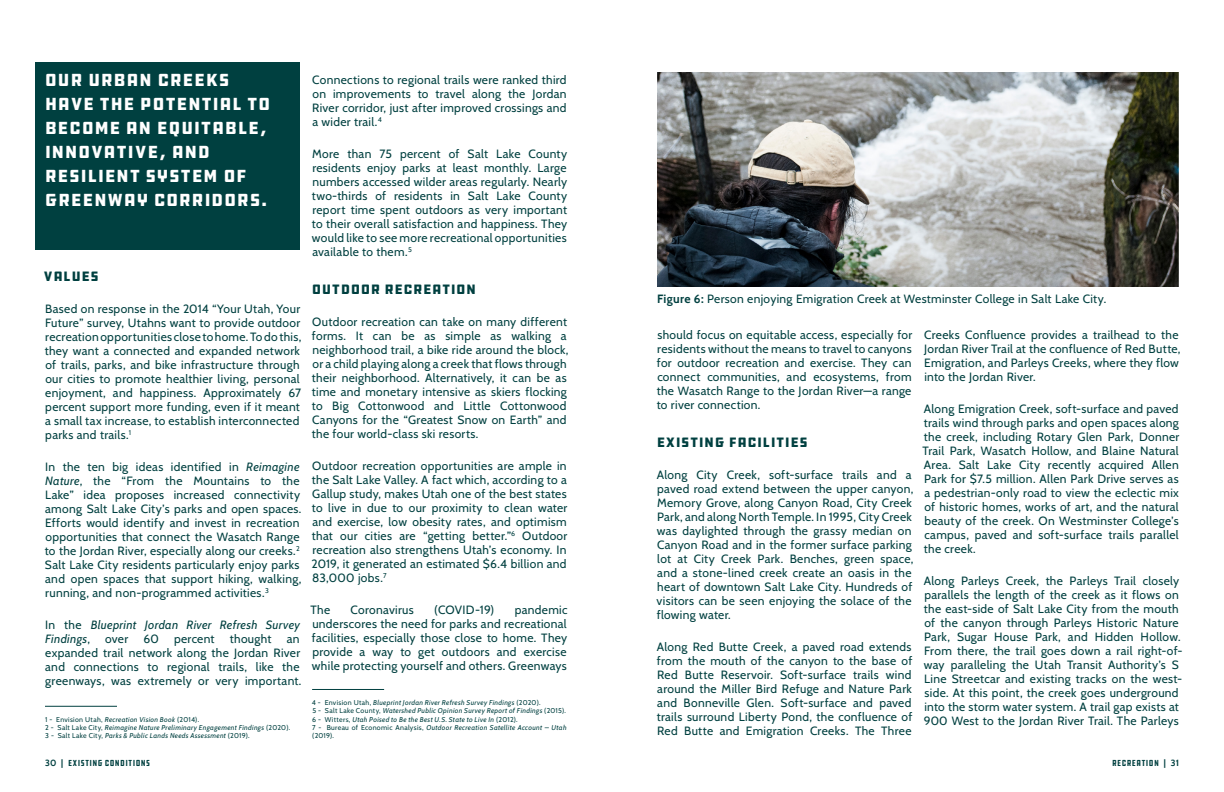
<style>
.page{position:relative;width:1224px;height:792px;background:#fff}
.page>*{position:absolute;margin:0;border:0;box-sizing:border-box;transform-origin:0 0}
.t1{font:18px/24px "DDC Hardware";letter-spacing:.035em;color:#fff}
.t2{font:14px "DDC Hardware";letter-spacing:.035em;color:#004040}
.t3{font:12px/14px "Cabin";letter-spacing:.025em;color:#004040;text-align:justify}
.t4{font:italic 12px/14px "Cabin";letter-spacing:.025em;color:#004040}
.t5{font:condensed 9px "DDC Hardware";letter-spacing:.05em;color:#004040}
.t6{font:italic 7px/8.4px "Cabin";letter-spacing:.045em;color:#004040}
.s1{font-style:italic}
.s2{font-style:normal}
.s3{font-weight:700}
.s4{font-family:"Cabin";font-weight:700;font-stretch:normal}
</style>
<div class="page">
<div style="left:35px;top:62px;width:265px;height:188px;background:#004040"></div>
<hr style="left:312px;top:689px;width:72px;height:1px;background:#004040">
<hr style="left:45px;top:706px;width:72px;height:1px;background:#004040">
<img style="left:657px;top:72px;width:522px;height:215px">
<h1 class="t1" style="left:45px;top:68px;width:227px">OUR URBAN CREEKS<br>HAVE THE POTENTIAL TO<br>BECOME AN EQUITABLE,<br>INNOVATIVE, AND<br>RESILIENT SYSTEM OF<br>GREENWAY CORRIDORS.</h1>
<p class="t2" style="left:44px;top:267px;width:56px">VALUES</p>
<p class="t3" style="left:45px;top:301px;width:258px;text-align:left">Based on response in the 2014 “Your Utah, Your Future” survey, Utahns want to provide outdoor recreation opportunities close to home. To do this, they want a connected and expanded network of trails, parks, and bike infrastructure through our cities to promote healthier living, personal enjoyment, and happiness. Approximately 67 percent support more funding, even if it meant a small tax increase, to establish interconnected parks and trails.<sup>1</sup></p>
<p class="t3" style="left:45px;top:459px;width:258px;text-align:left">In the ten big ideas identified in <span class="s1">Reimagine Nature</span>, the “From the Mountains to the Lake” idea proposes increased connectivity among Salt Lake City’s parks and open spaces.<br>Efforts would identify and invest in recreation opportunities that connect the Wasatch Range to the Jordan River, especially along our creeks.<sup>2<br></sup>Salt Lake City residents particularly enjoy parks and open spaces that support hiking, walking, running, and non-programmed activities.<sup>3</sup></p>
<p class="t4" style="left:45px;top:617px;width:256px"><span class="s2">In the</span> Blueprint Jordan River Refresh Survey<br>Findings<span class="s2">,</span></p>
<p class="t3" style="left:105px;top:631px;width:25px">over</p>
<p class="t3" style="left:143px;top:631px;width:17px">60</p>
<p class="t3" style="left:174px;top:631px;width:42px">percent</p>
<p class="t3" style="left:230px;top:631px;width:43px">thought</p>
<p class="t3" style="left:45px;top:631px;width:258px;text-align:left;text-indent:242px">an expanded trail network along the Jordan River and connections to regional trails, like the greenways, was extremely or very important.</p>
<p class="t6" style="left:45px;top:714px;width:247px"><span class="s2">1 - Envision Utah,</span> Recreation Vision Book <span class="s2">(2014).<br>2 - Salt Lake City,</span> Reimagine Nature Preliminary Engagement Findings <span class="s2">(2020).<br>3 - Salt Lake City,</span> Parks &amp; Public Lands Needs Assessment <span class="s2">(2019).</span></p>
<p class="t3" style="left:312px;top:72px;width:256px">Connections to regional trails were ranked third on improvements to travel along the Jordan River corridor, just after improved crossings and a wider trail.<sup>4</sup></p>
<p class="t3" style="left:312px;top:146px;width:257px">More than 75 percent of Salt Lake County residents enjoy parks at least monthly. Large numbers accessed wilder areas regularly. Nearly two-thirds of residents in Salt Lake County report time spent outdoors as very important to their overall satisfaction and happiness. They would like to see more recreational opportunities available to them.<sup>5</sup></p>
<p class="t2" style="left:312px;top:280px;width:166px">OUTDOOR RECREATION</p>
<p class="t3" style="left:312px;top:314px;width:258px;text-align:left">Outdoor recreation can take on many different forms. It can be as simple as walking a neighborhood trail, a bike ride around the block, or a child playing along a creek that flows through their neighborhood. Alternatively, it can be as time and monetary intensive as skiers flocking to Big Cottonwood and Little Cottonwood Canyons for the “Greatest Snow on Earth” and the four world-class ski resorts.</p>
<p class="t3" style="left:311px;top:458px;width:257px">Outdoor recreation opportunities are ample in the Salt Lake Valley. A fact which, according to a Gallup study, makes Utah one of the best states to live in due to our proximity to clean water and exercise, low obesity rates, and optimism that our cities are “getting better.”<sup>6</sup> Outdoor recreation also strengthens Utah’s economy. In 2019, it generated an estimated $6.4 billion and 83,000 jobs.<sup>7</sup></p>
<p class="t3" style="left:311px;top:602px;width:21px">The</p>
<p class="t3" style="left:351px;top:602px;width:65px">Coronavirus</p>
<p class="t3" style="left:434px;top:602px;width:62px">(COVID-19)</p>
<p class="t3" style="left:312px;top:602px;width:257px;text-indent:203px">pandemic underscores the need for parks and recreational facilities, especially those close to home. They provide a way to get outdoors and exercise while protecting yourself and others. Greenways</p>
<p class="t6" style="left:312px;top:698px;width:256px"><span class="s2">4 - Envision Utah,</span> Blueprint Jordan River Refresh Survey Findings <span class="s2">(2020).<br>5 - Salt Lake County,</span> Watershed Public Opinion Survey Report of Findings <span class="s2">(2015).<br>6 - Witters,</span> Utah Poised to Be the Best U.S. State to Live In <span class="s2">(2012).<br>7 - Bureau of Economic Analysis,</span> Outdoor Recreation Satellite Account – Utah <span class="s2">(2019).</span></p>
<p class="t3" style="left:657px;top:291px;width:451px"><span class="s3">Figure 6:</span> Person enjoying Emigration Creek at Westminster College in Salt Lake City.</p>
<p class="t3" style="left:657px;top:327px;width:257px">should focus on equitable access, especially for residents without the means to travel to canyons for outdoor recreation and exercise. They can connect communities, and ecosystems, from the Wasatch Range to the Jordan River—a range to river connection.</p>
<p class="t2" style="left:657px;top:433px;width:153px">EXISTING FACILITIES</p>
<p class="t3" style="left:657px;top:467px;width:258px;text-align:left">Along City Creek, soft-surface trails and a paved road extend between the upper canyon, Memory Grove, along Canyon Road, City Creek Park, and along North Temple. In 1995, City Creek was daylighted through the grassy median on Canyon Road and in the former surface parking lot at City Creek Park. Benches, green space, and a stone-lined creek create an oasis in the heart of downtown Salt Lake City. Hundreds of visitors can be seen enjoying the solace of the flowing water.</p>
<p class="t3" style="left:657px;top:639px;width:257px">Along Red Butte Creek, a paved road extends from the mouth of the canyon to the base of Red Butte Reservoir. Soft-surface trails wind around the Miller Bird Refuge and Nature Park and Bonneville Glen. Soft-surface and paved trails surround Liberty Pond, the confluence of Red Butte and Emigration Creeks. The Three</p>
<p class="t3" style="left:924px;top:327px;width:258px;text-align:left">Creeks Confluence provides a trailhead to the Jordan River Trail at the confluence of Red Butte, Emigration, and Parleys Creeks, where they flow into the Jordan River.</p>
<p class="t3" style="left:923px;top:401px;width:258px">Along Emigration Creek, soft-surface and paved trails wind through parks and open spaces along the creek, including Rotary Glen Park, Donner Trail Park, Wasatch Hollow, and Blaine Natural Area. Salt Lake City recently acquired Allen Park for $7.5 million. Allen Park Drive serves as a pedestrian-only road to view the eclectic mix of historic homes, works of art, and the natural beauty of the creek. On Westminster College’s campus, paved and soft-surface trails parallel the creek.</p>
<p class="t3" style="left:924px;top:573px;width:260px;text-align:left">Along Parleys Creek, the Parleys Trail closely parallels the length of the creek as it flows on the east-side of Salt Lake City from the mouth of the canyon through Parleys Historic Nature Park, Sugar House Park, and Hidden Hollow.<br>From there, the trail goes down a rail right-of&shy;way paralleling the Utah Transit Authority’s S Line Streetcar and existing tracks on the west&shy;side. At this point, the creek goes underground into the storm water system. A trail gap exists at 900 West to the Jordan River Trail. The Parleys</p>
<p class="t5" style="left:45px;top:757px;width:107px"><span class="s4">30 |</span> EXISTING CONDITIONS</p>
<p class="t5" style="left:1112px;top:757px;width:68px">RECREATION <span class="s4">| 31</span></p>
</div>
